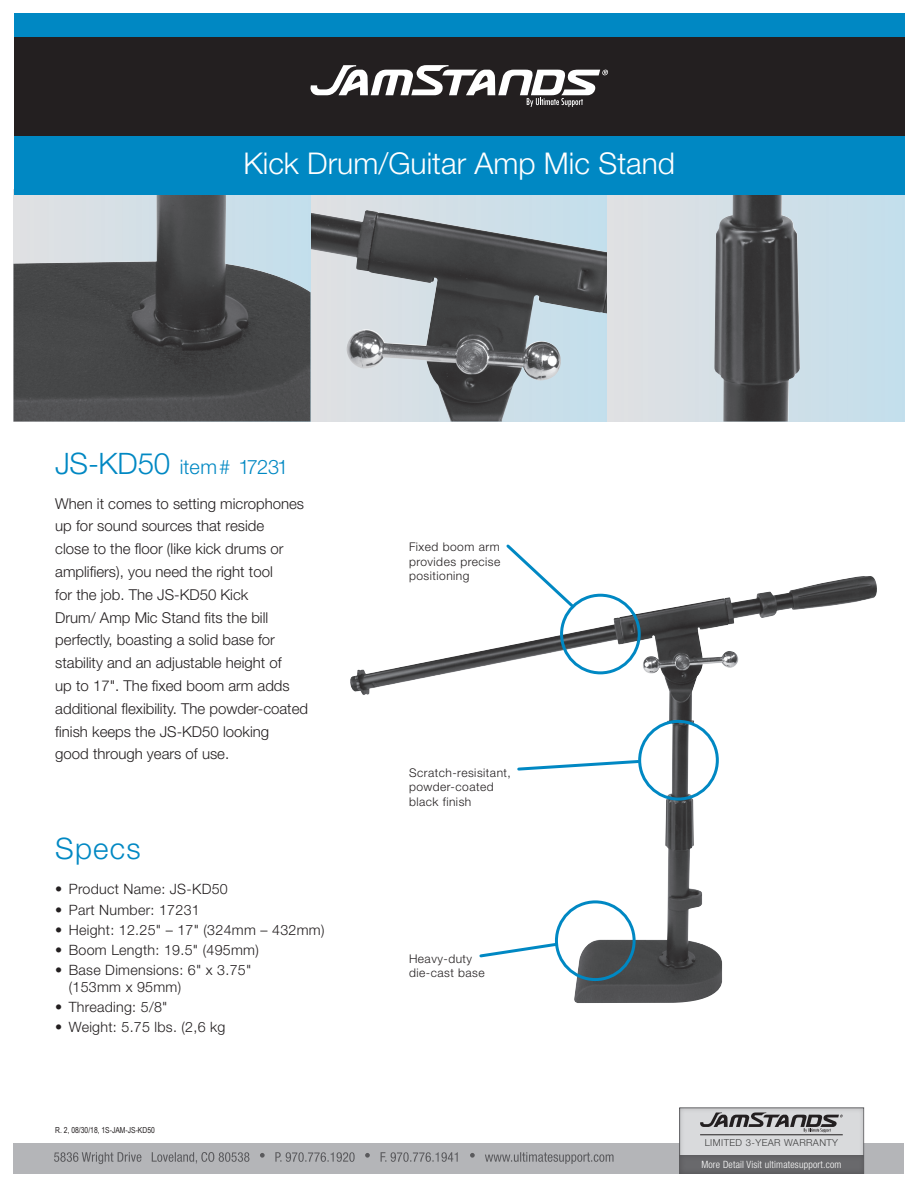
<style>
.page{position:relative;width:918px;height:1188px;background:#fff}
.page>*{position:absolute;margin:0;border:0;box-sizing:border-box;transform-origin:0 0}
.t1{font:300 30px "Helvetica Neue";color:#fff}
.t2{font:300 29.55px "Helvetica Neue";letter-spacing:.04em;color:#0088c3}
.t3{font:300 19.95px "Helvetica Neue";color:#0088c3}
.t4{font:300 15px/22.8px "Helvetica Neue";color:#231f20}
.t5{font:300 14.25px/17.4px "Helvetica Neue";letter-spacing:.02em;color:#231f20}
.t6{font:300 12px/14.4px "Helvetica Neue";letter-spacing:.04em;color:#231f20}
.t7{font:300 condensed 10.05px "Helvetica Neue";letter-spacing:.02em;color:#fff}
.t8{font:300 9.6px "Helvetica Neue";letter-spacing:.04em;color:#3e3e3f}
.t9{font:8.25px "Arial Narrow";color:#231f20}
.s1{font-size:29.55px}
</style>
<div class="page">
<svg style="left:310px;top:194px;width:298px;height:16px;background:#c4d9e4"></svg>
<img style="left:310px;top:210px;width:298px;height:212px">
<svg style="left:608px;top:194px;width:296px;height:228px;background:#d0dfe6"></svg>
<img style="left:714px;top:194px;width:86px;height:228px">
<img style="left:14px;top:194px;width:296px;height:228px">
<div style="left:14px;top:1143px;width:890px;height:31px;background:#b4b5b8"></div>
<svg style="left:54px;top:1152px;width:560px;height:12px"></svg>
<div style="left:677px;top:1105px;width:187px;height:69px;background:#231f20;opacity:.27"></div>
<div style="left:678px;top:1153px;width:186px;height:21px;background:#68686b"></div>
<hr style="left:700px;top:1135px;width:143px;height:1px;background:#231f20">
<svg style="left:700px;top:1112px;width:143px;height:21px;background:#9b9a9c"></svg>
<div style="left:14px;top:136px;width:890px;height:58px;background:#0088c3"></div>
<div style="left:14px;top:14px;width:890px;height:122px;background:#231f20"></div>
<div style="left:14px;top:14px;width:890px;height:23px;background:#0088c3"></div>
<svg style="left:310px;top:65px;width:298px;height:42px"></svg>
<img style="left:350px;top:576px;width:520px;height:427px">
<div style="left:555px;top:900px;width:81px;height:81px;border:3px solid #0088c3;border-radius:50%"></div>
<div style="left:638px;top:720px;width:81px;height:81px;border:3px solid #0088c3;border-radius:50%"></div>
<div style="left:560px;top:594px;width:81px;height:80px;border:3px solid #0088c3;border-radius:50%"></div>
<svg style="left:504px;top:544px;width:72px;height:66px"></svg>
<svg style="left:516px;top:758px;width:125px;height:14px"></svg>
<svg style="left:477px;top:941px;width:83px;height:18px"></svg>
<p class="t1" style="left:243px;top:145px;width:433px">Kick Drum/Guitar Amp Mic Stand</p>
<p class="t3" style="left:55px;top:454px;width:235px"><span class="s1">JS-KD50</span> item# 17231</p>
<p class="t4" style="left:55px;top:492px;width:254px">When it comes to setting microphones up for sound sources that reside<br>close to the floor (like kick drums or amplifiers), you need the right tool<br>for the job. The JS-KD50 Kick<br>Drum/ Amp Mic Stand fits the bill perfectly, boasting a solid base for stability and an adjustable height of<br>up to 17". The fixed boom arm adds additional flexibility. The powder-coated finish keeps the JS-KD50 looking<br>good through years of use.</p>
<p class="t2" style="left:55px;top:830px;width:87px">Specs</p>
<p class="t5" style="left:55px;top:880px;width:174px">• Product Name: JS-KD50</p>
<p class="t5" style="left:55px;top:900px;width:146px">• Part Number: 17231</p>
<p class="t5" style="left:55px;top:921px;width:271px">• Height: 12.25" – 17" (324mm – 432mm)</p>
<p class="t5" style="left:55px;top:941px;width:205px">• Boom Length: 19.5" (495mm)</p>
<p class="t5" style="left:69px;top:961px;width:184px;text-indent:-14px">• Base Dimensions: 6" x 3.75" (153mm x 95mm)</p>
<p class="t5" style="left:55px;top:998px;width:114px">• Threading: 5/8"</p>
<p class="t5" style="left:55px;top:1018px;width:172px">• Weight: 5.75 lbs. (2,6 kg</p>
<p class="t9" style="left:55px;top:1124px;width:101px">R. 2, 08/30/18, 1S-JAM-JS-KD50</p>
<p class="t6" style="left:409px;top:540px;width:93px;text-align:justify">Fixed boom arm provides precise positioning</p>
<p class="t6" style="left:409px;top:765px;width:103px">Scratch-resisitant, powder-coated black finish</p>
<p class="t6" style="left:409px;top:951px;width:77px">Heavy-duty die-cast base</p>
<p class="t8" style="left:705px;top:1137px;width:135px">LIMITED 3-YEAR WARRANTY</p>
<p class="t7" style="left:701px;top:1158px;width:142px">More Detail Visit ultimatesupport.com</p>
</div>
